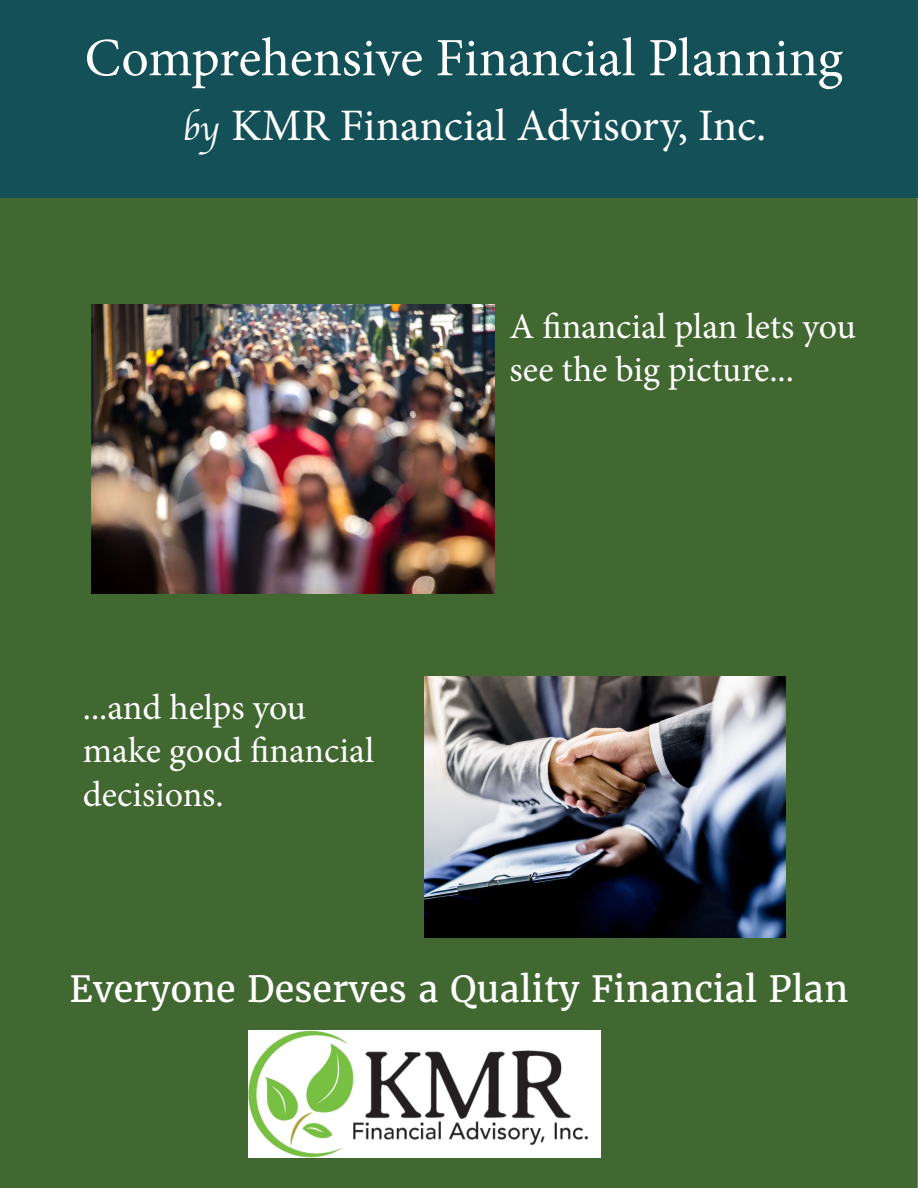
<style>
.page{position:relative;width:918px;height:1188px;background:#fff}
.page>*{position:absolute;margin:0;border:0;box-sizing:border-box;transform-origin:0 0}
.t1{font:54px "Minion Pro";letter-spacing:-.005em;color:#fff}
.t2{font:45px "Minion Pro";color:#fff}
.t3{font:36px/43.2px "Minion Pro";letter-spacing:-.005em;color:#fff}
.t4{font:36px "Merriweather";color:#fff}
.s1{font-family:"Apple Chancery";font-size:36px}
</style>
<div class="page">
<div style="left:0;top:199px;width:917px;height:988px;background:#426831"></div>
<div style="left:0;top:0;width:918px;height:198px;background:#135057"></div>
<img style="left:92px;top:304px;width:403px;height:290px">
<img style="left:425px;top:677px;width:361px;height:261px">
<img style="left:249px;top:1031px;width:352px;height:127px">
<p class="t1" style="left:85px;top:22px;width:760px">Comprehensive Financial Planning</p>
<p class="t2" style="left:182px;top:96px;width:586px"><span class="s1">by</span> KMR Financial Advisory, Inc.</p>
<p class="t3" style="left:83px;top:686px;width:293px">...and helps you make good financial decisions.</p>
<p class="t3" style="left:509px;top:305px;width:348px">A financial plan lets you see the big picture...</p>
<p class="t4" style="left:70px;top:967px;width:780px">Everyone Deserves a Quality Financial Plan</p>
</div>
